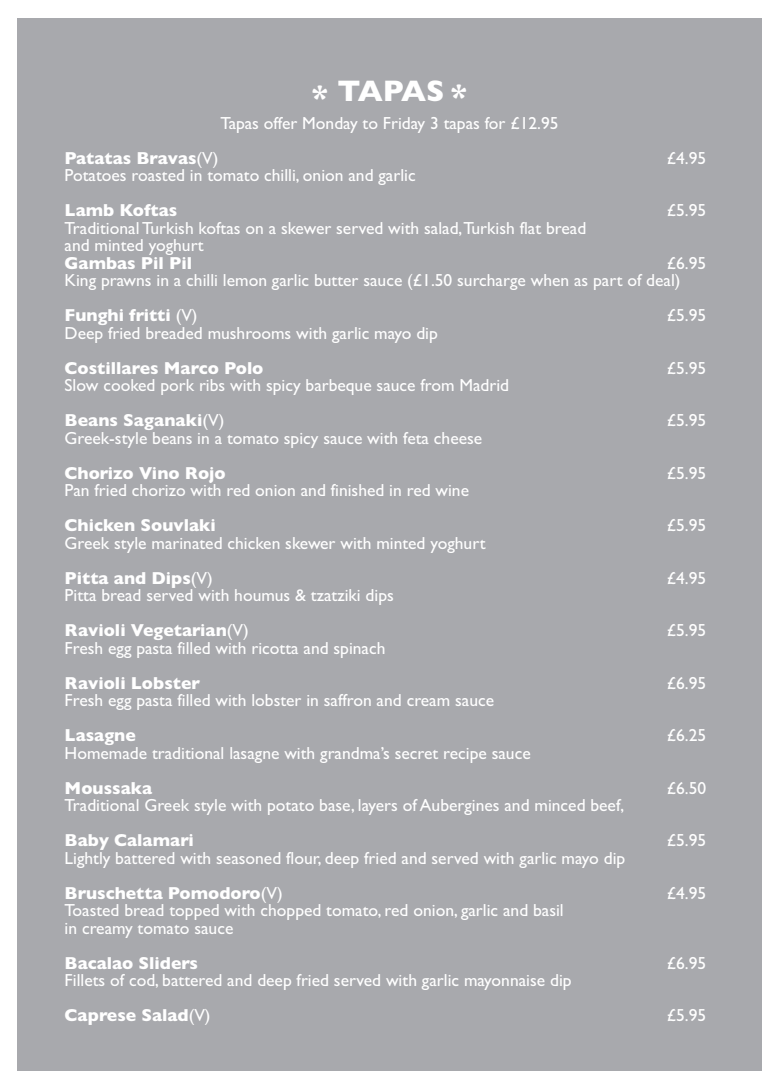
<style>
.page{position:relative;width:780px;height:1088px;background:#fff}
.page>*{position:absolute;margin:0;border:0;box-sizing:border-box;transform-origin:0 0}
.t1{font:700 30px "Gill Sans";letter-spacing:-.045em;color:#fff}
.t2{font:17.5px/35px "Gill Sans";color:#fff}
.t3{font:700 17.5px "Gill Sans";color:#fff}
.s1{font-weight:400}
.s2{font-weight:700}
</style>
<div class="page">
<div style="left:18px;top:18px;width:744px;height:1052px;background:#a8a9ad"></div>
<h1 class="t1" style="left:311px;top:73px;width:157px">* TAPAS *</h1>
<p class="t2" style="left:220px;top:105px;width:340px">Tapas offer Monday to Friday 3 tapas for £12.95</p>
<p class="t3" style="left:65px;top:147px;width:155px">Patatas Bravas<span class="s1">(V)</span></p>
<p class="t2" style="left:667px;top:140px;width:41px">£4.95</p>
<p class="t2" style="left:65px;top:158px;width:352px">Potatoes roasted in tomato chilli, onion and garlic</p>
<p class="t3" style="left:65px;top:200px;width:114px">Lamb Koftas</p>
<p class="t2" style="left:667px;top:193px;width:41px">£5.95</p>
<p class="t2" style="left:65px;top:219px;width:523px;line-height:17.5px">Traditional Turkish koftas on a skewer served with salad,Turkish flat bread and minted yoghurt</p>
<p class="t3" style="left:65px;top:252px;width:129px">Gambas Pil Pil</p>
<p class="t2" style="left:65px;top:254px;width:643px;line-height:17.5px;text-indent:602px">£6.95<br>King prawns in a chilli lemon garlic butter sauce (£1.50 surcharge when as part of deal)</p>
<p class="t3" style="left:65px;top:305px;width:134px">Funghi fritti <span class="s1">(V)</span></p>
<p class="t2" style="left:667px;top:298px;width:41px">£5.95</p>
<p class="t2" style="left:65px;top:315px;width:375px">Deep fried breaded mushrooms with garlic mayo dip</p>
<p class="t3" style="left:65px;top:357px;width:200px">Costillares Marco Polo</p>
<p class="t2" style="left:667px;top:350px;width:41px">£5.95</p>
<p class="t2" style="left:65px;top:368px;width:446px">Slow cooked pork ribs with spicy barbeque sauce from Madrid<br><span class="s2">Beans Saganaki</span>(V)</p>
<p class="t2" style="left:667px;top:403px;width:41px">£5.95</p>
<p class="t2" style="left:65px;top:420px;width:419px">Greek-style beans in a tomato spicy sauce with feta cheese</p>
<p class="t3" style="left:65px;top:462px;width:163px">Chorizo Vino Rojo</p>
<p class="t2" style="left:667px;top:455px;width:41px">£5.95</p>
<p class="t2" style="left:65px;top:473px;width:406px">Pan fried chorizo with red onion and finished in red wine</p>
<p class="t3" style="left:65px;top:515px;width:153px">Chicken Souvlaki</p>
<p class="t2" style="left:667px;top:508px;width:41px">£5.95</p>
<p class="t2" style="left:65px;top:525px;width:422px">Greek style marinated chicken skewer with minted yoghurt<br><span class="s2">Pitta and Dips</span>(V)</p>
<p class="t2" style="left:667px;top:560px;width:41px">£4.95</p>
<p class="t2" style="left:65px;top:578px;width:331px">Pitta bread served with houmus &amp; tzatziki dips<br><span class="s2">Ravioli Vegetarian</span>(V)</p>
<p class="t2" style="left:667px;top:613px;width:41px">£5.95</p>
<p class="t2" style="left:65px;top:630px;width:322px">Fresh egg pasta filled with ricotta and spinach</p>
<p class="t3" style="left:65px;top:672px;width:137px">Ravioli Lobster</p>
<p class="t2" style="left:667px;top:665px;width:41px">£6.95</p>
<p class="t2" style="left:65px;top:683px;width:431px">Fresh egg pasta filled with lobster in saffron and cream sauce</p>
<p class="t3" style="left:65px;top:725px;width:73px">Lasagne</p>
<p class="t2" style="left:667px;top:718px;width:41px">£6.25</p>
<p class="t2" style="left:65px;top:735px;width:467px">Homemade traditional lasagne with grandma’s secret recipe sauce</p>
<p class="t3" style="left:65px;top:777px;width:89px">Moussaka</p>
<p class="t2" style="left:667px;top:770px;width:41px">£6.50</p>
<p class="t2" style="left:65px;top:788px;width:561px">Traditional Greek style with potato base, layers of Aubergines and minced beef,</p>
<p class="t3" style="left:65px;top:830px;width:131px">Baby Calamari</p>
<p class="t2" style="left:667px;top:823px;width:41px">£5.95</p>
<p class="t2" style="left:65px;top:840px;width:562px">Lightly battered with seasoned flour, deep fried and served with garlic mayo dip<br><span class="s2">Bruschetta Pomodoro</span>(V)</p>
<p class="t2" style="left:667px;top:875px;width:41px">£4.95</p>
<p class="t2" style="left:65px;top:901px;width:500px;line-height:17.5px">Toasted bread topped with chopped tomato, red onion, garlic and basil in creamy tomato sauce</p>
<p class="t3" style="left:65px;top:952px;width:135px">Bacalao Sliders</p>
<p class="t2" style="left:667px;top:945px;width:41px">£6.95</p>
<p class="t2" style="left:65px;top:963px;width:508px">Fillets of cod, battered and deep fried served with garlic mayonnaise dip<br><span class="s2">Caprese Salad</span>(V)</p>
<p class="t2" style="left:667px;top:998px;width:41px">£5.95</p>
</div>
